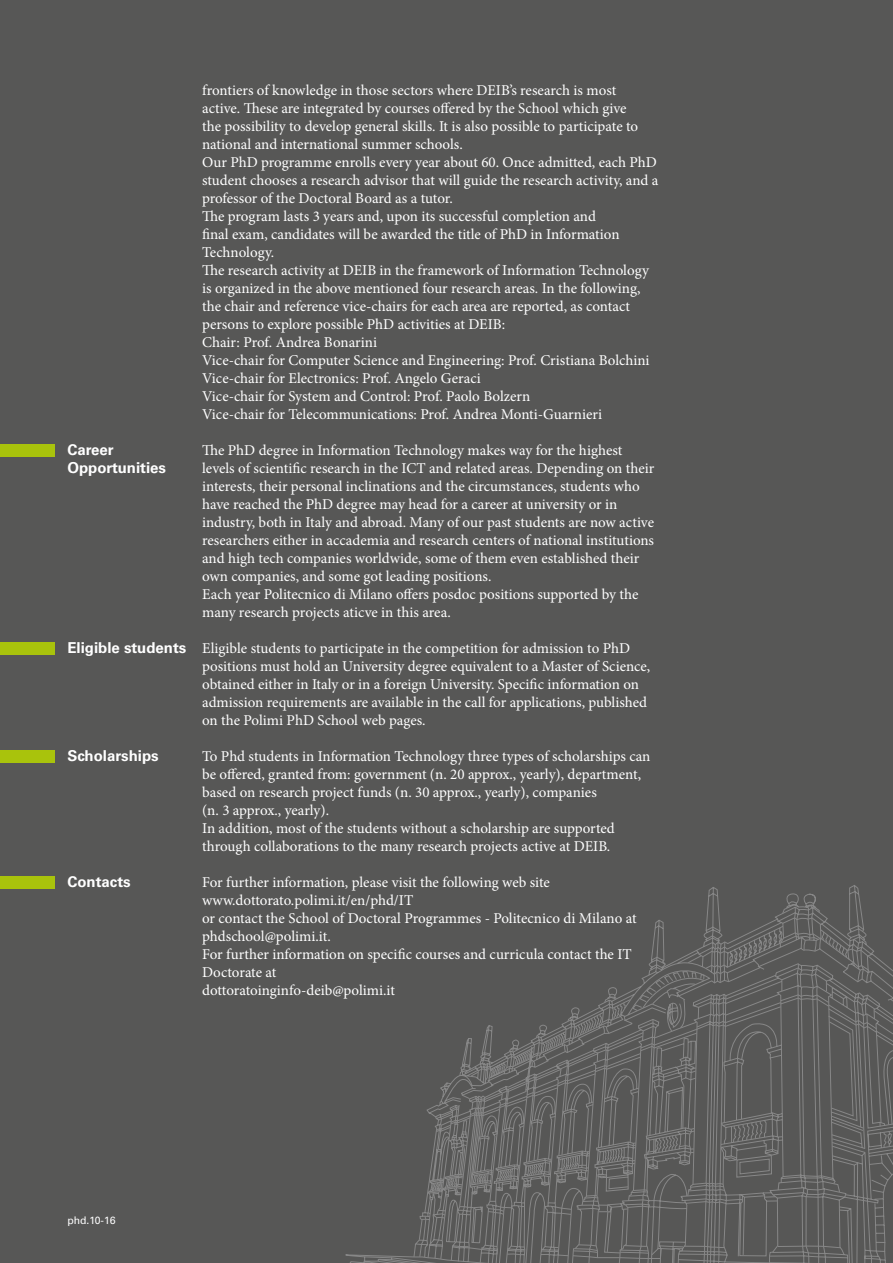
<style>
.page{position:relative;width:893px;height:1263px;background:#575756}
.page>*{position:absolute;margin:0;border:0;box-sizing:border-box;transform-origin:0 0}
.t1{font:15px/18px "Minion Pro";letter-spacing:-.005em;color:#fff}
.t2{font:700 15px/18px "Univers LT Std";color:#fff}
.t3{font:10.5px "Univers LT Std";letter-spacing:-.005em;color:#fff}
</style>
<div class="page">
<svg style="left:345px;top:931px;width:548px;height:332px"></svg>
<svg style="left:413px;top:971px;width:480px;height:292px"></svg>
<div style="left:0;top:642px;width:54px;height:13px;background:#a9c30c"></div>
<div style="left:0;top:750px;width:54px;height:13px;background:#a9c30c"></div>
<div style="left:0;top:876px;width:54px;height:13px;background:#a9c30c"></div>
<div style="left:0;top:444px;width:54px;height:13px;background:#a9c30c"></div>
<p class="t2" style="left:67px;top:441px;width:100px">Career<br>Opportunities</p>
<p class="t2" style="left:67px;top:639px;width:120px">Eligible students</p>
<p class="t2" style="left:67px;top:747px;width:93px">Scholarships</p>
<p class="t2" style="left:67px;top:873px;width:65px">Contacts</p>
<p class="t1" style="left:202px;top:81px;width:458px">frontiers of knowledge in those sectors where DEIB’s research is most<br>active. These are integrated by courses offered by the School which give<br>the possibility to develop general skills. It is also possible to participate to national and international summer schools.<br>Our PhD programme enrolls every year about 60. Once admitted, each PhD student chooses a research advisor that will guide the research activity, and a professor of the Doctoral Board as a tutor.<br>The program lasts 3 years and, upon its successful completion and<br>final exam, candidates will be awarded the title of PhD in Information Technology.<br>The research activity at DEIB in the framework of Information Technology is organized in the above mentioned four research areas. In the following, the chair and reference vice-chairs for each area are reported, as contact persons to explore possible PhD activities at DEIB:<br>Chair: Prof. Andrea Bonarini<br>Vice-chair for Computer Science and Engineering: Prof. Cristiana Bolchini Vice-chair for Electronics: Prof. Angelo Geraci<br>Vice-chair for System and Control: Prof. Paolo Bolzern<br>Vice-chair for Telecommunications: Prof. Andrea Monti-Guarnieri</p>
<p class="t1" style="left:202px;top:441px;width:454px">The PhD degree in Information Technology makes way for the highest levels of scientific research in the ICT and related areas. Depending on their interests, their personal inclinations and the circumstances, students who have reached the PhD degree may head for a career at university or in industry, both in Italy and abroad. Many of our past students are now active researchers either in accademia and research centers of national institutions and high tech companies worldwide, some of them even established their own companies, and some got leading positions.<br>Each year Politecnico di Milano offers posdoc positions supported by the many research projects aticve in this area.</p>
<p class="t1" style="left:202px;top:639px;width:450px">Eligible students to participate in the competition for admission to PhD positions must hold an University degree equivalent to a Master of Science, obtained either in Italy or in a foreign University. Specific information on admission requirements are available in the call for applications, published on the Polimi PhD School web pages.</p>
<p class="t1" style="left:202px;top:747px;width:450px">To Phd students in Information Technology three types of scholarships can be offered, granted from: government (n. 20 approx., yearly), department, based on research project funds (n. 30 approx., yearly), companies<br>(n. 3 approx., yearly).<br>In addition, most of the students without a scholarship are supported through collaborations to the many research projects active at DEIB.</p>
<p class="t1" style="left:202px;top:873px;width:436px">For further information, please visit the following web site www.dottorato.polimi.it/en/phd/IT<br>or contact the School of Doctoral Programmes - Politecnico di Milano at phdschool@polimi.it.<br>For further information on specific courses and curricula contact the IT Doctorate at<br>dottoratoinginfo-deib@polimi.it</p>
<p class="t3" style="left:67px;top:1214px;width:50px">phd.10-16</p>
</div>
